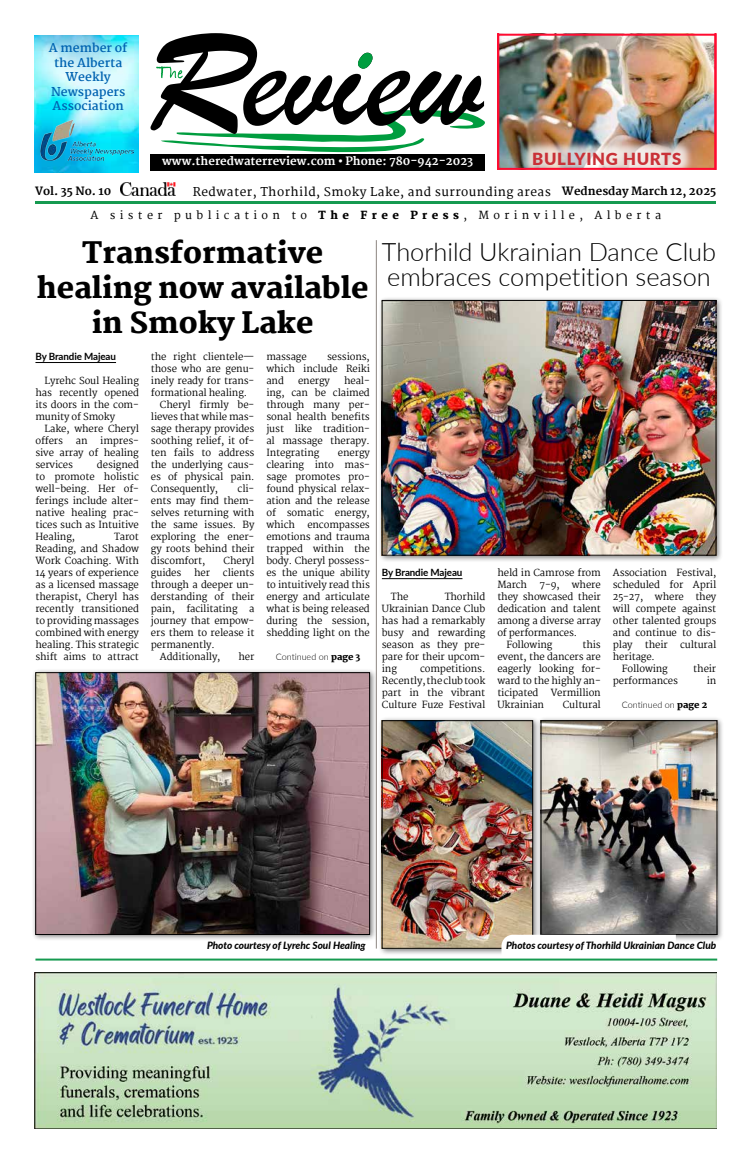
<style>
.page{position:relative;width:756px;height:1170px;background:#fff}
.page>*{position:absolute;margin:0;border:0;box-sizing:border-box;transform-origin:0 0}
.t1{font:800 29px/35px "Martel";color:#000;text-align:center}
.t2{font:300 25.4px/25.4px "Lato";color:#000}
.t3{font:900 16.7px "Lato";letter-spacing:.04em;color:#c93137}
.t4{font:600 12px "Martel";letter-spacing:.04em;color:#000}
.t5{font:700 12px/14.4px "Martel";color:#0063b1;text-align:center}
.t6{font:800 11.3px "Martel";color:#fff}
.t7{font:800 11.3px "Martel";color:#000}
.t8{font:600 11px "Martel";letter-spacing:.4em;color:#000}
.t9{font:italic 800 10px "Lato";color:#000}
.t10{font:700 10px "Lato";letter-spacing:-.01em;color:#000}
.t11{font:9.7px/12px "Martel";letter-spacing:-.01em;color:#000;text-align:justify}
.t12{font:300 9px "Lato";color:#000}
.s1{font-weight:800}
.s2{font-family:"Martel";font-weight:800}
</style>
<div class="page">
<svg style="left:150px;top:33px;width:335px;height:119px"></svg>
<hr style="left:35px;top:201px;width:681px;height:2px;background:#169a50">
<img style="left:35px;top:36px;width:104px;height:136px">
<img style="left:40px;top:119px;width:93px;height:41px">
<div style="left:150px;top:154px;width:335px;height:16px;background:#000"></div>
<img style="left:500px;top:37px;width:213px;height:130px">
<div style="left:519px;top:139px;width:174px;height:31px;background:#fff;opacity:.77"></div>
<div style="left:497px;top:34px;width:219px;height:136px;border:2px solid #ff0b30"></div>
<img style="left:34px;top:972px;width:682px;height:156px">
<hr style="left:35px;top:958px;width:682px;height:2px;background:#169a50">
<img style="left:121px;top:182px;width:54px;height:13px">
<hr style="left:376px;top:240px;width:1px;height:708px;background:#8c8581">
<div style="left:31px;top:668px;width:346px;height:273px;background:#000;opacity:.5"></div>
<img style="left:37px;top:674px;width:331px;height:258px">
<div style="left:35px;top:672px;width:335px;height:262px;border:1px solid #000"></div>
<hr style="left:35px;top:362px;width:81px;height:1px;background:#000">
<hr style="left:382px;top:578px;width:80px;height:1px;background:#000">
<div style="left:378px;top:716px;width:162px;height:239px;background:#000;opacity:.5"></div>
<img style="left:384px;top:722px;width:147px;height:224px">
<div style="left:382px;top:720px;width:151px;height:228px;border:1px solid #000"></div>
<div style="left:378px;top:296px;width:345px;height:266px;background:#000;opacity:.5"></div>
<img style="left:384px;top:302px;width:330px;height:251px">
<div style="left:382px;top:300px;width:334px;height:255px;border:1px solid #000"></div>
<div style="left:536px;top:716px;width:188px;height:225px;background:#000;opacity:.5"></div>
<img style="left:542px;top:722px;width:173px;height:210px">
<div style="left:540px;top:720px;width:177px;height:214px;border:1px solid #000"></div>
<svg style="left:501px;top:934px;width:174px;height:21px"></svg>
<p class="t5" style="left:49px;top:41px;width:80px">A member of the Alberta<br>Weekly<br>Newspapers<br>Association</p>
<h3 class="t3" style="left:532px;top:146px;width:151px">BULLYING HURTS</h3>
<p class="t6" style="left:162px;top:154px;width:312px">www.theredwaterreview.com • Phone: 780-942-2023</p>
<p class="t4" style="left:193px;top:184px;width:359px">Redwater, Thorhild, Smoky Lake, and surrounding areas</p>
<p class="t8" style="left:91px;top:209px;width:572px">A sister publication to <span class="s1">The Free Press</span>, Morinville, Alberta</p>
<p class="t7" style="left:35px;top:184px;width:78px">Vol. 35 No. 10</p>
<p class="t7" style="left:562px;top:184px;width:156px">Wednesday March 12, 2025</p>
<h1 class="t1" style="left:37px;top:235px;width:333px">Transformative healing now available in Smoky Lake</h1>
<h2 class="t2" style="left:382px;top:238px;width:336px">Thorhild Ukrainian Dance Club embraces competition season</h2>
<p class="t10" style="left:35px;top:349px;width:82px">By Brandie Majeau</p>
<p class="t11" style="left:35px;top:375px;width:105px;text-indent:9px">Lyrehc Soul Healing has recently opened its doors in the com&shy;munity of Smoky</p>
<p class="t11" style="left:35px;top:423px;width:105px;text-indent:9px">Lake, where Cheryl offers</p>
<p class="t11" style="left:35px;top:435px;width:105px;text-indent:65px">impres&shy;sive array of healing services</p>
<p class="t11" style="left:76px;top:435px;width:13px">an</p>
<p class="t11" style="left:35px;top:459px;width:105px;text-indent:61px">designed to promote holistic well-being. Her of&shy;ferings include alter&shy;native healing prac&shy;tices such as Intuitive Healing,</p>
<p class="t11" style="left:35px;top:531px;width:105px;text-indent:79px">Tarot Reading, and Shadow Work Coaching. With 14 years of experience as a licensed massage therapist, Cheryl has recently transitioned to providing massages combined with energy healing. This strategic shift aims to attract</p>
<p class="t11" style="left:151px;top:351px;width:105px">the right clientele—</p>
<p class="t11" style="left:151px;top:363px;width:105px">those who are genu-</p>
<p class="t11" style="left:151px;top:375px;width:105px">inely ready for trans-</p>
<p class="t11" style="left:151px;top:387px;width:98px">formational healing.</p>
<p class="t11" style="left:160px;top:399px;width:96px">Cheryl firmly be-</p>
<p class="t11" style="left:151px;top:411px;width:105px">lieves that while mas-</p>
<p class="t11" style="left:151px;top:423px;width:105px">sage therapy provides</p>
<p class="t11" style="left:151px;top:435px;width:105px">soothing relief, it of-</p>
<p class="t11" style="left:151px;top:447px;width:105px">ten fails to address</p>
<p class="t11" style="left:151px;top:459px;width:105px">the underlying caus-</p>
<p class="t11" style="left:151px;top:471px;width:105px">es of physical pain.</p>
<p class="t11" style="left:151px;top:483px;width:69px">Consequently,</p>
<p class="t11" style="left:151px;top:483px;width:105px;text-indent:87px">cli&shy;ents may find them&shy;selves returning with the same issues. By exploring the ener&shy;gy roots behind their discomfort,</p>
<p class="t11" style="left:223px;top:555px;width:32px">Cheryl</p>
<p class="t11" style="left:151px;top:567px;width:32px">guides</p>
<p class="t11" style="left:194px;top:567px;width:17px">her</p>
<p class="t11" style="left:223px;top:567px;width:33px">clients</p>
<p class="t11" style="left:151px;top:579px;width:105px">through a deeper un-</p>
<p class="t11" style="left:151px;top:591px;width:105px">derstanding of their</p>
<p class="t11" style="left:151px;top:603px;width:105px">pain, facilitating a</p>
<p class="t11" style="left:151px;top:615px;width:105px">journey that empow-</p>
<p class="t11" style="left:151px;top:627px;width:105px">ers them to release it</p>
<p class="t11" style="left:151px;top:639px;width:65px">permanently.</p>
<p class="t11" style="left:160px;top:651px;width:62px">Additionally,</p>
<p class="t11" style="left:238px;top:651px;width:17px">her</p>
<p class="t11" style="left:266px;top:351px;width:105px;text-indent:61px">sessions, which include Reiki and</p>
<p class="t11" style="left:266px;top:351px;width:42px">massage</p>
<p class="t11" style="left:266px;top:375px;width:105px;text-indent:78px">heal&shy;ing, can be claimed through many per&shy;sonal health benefits just like tradition&shy;al massage therapy.<br>Integrating</p>
<p class="t11" style="left:298px;top:375px;width:33px">energy</p>
<p class="t11" style="left:266px;top:447px;width:105px;text-indent:71px">energy clearing into mas&shy;sage promotes pro&shy;found physical relax&shy;ation and the release of somatic energy, which</p>
<p class="t11" style="left:266px;top:519px;width:105px;text-indent:41px">encompasses emotions and trauma trapped within the body. Cheryl possess&shy;es the unique ability to intuitively read this energy and articulate what is being released during the session, shedding light on the</p>
<p class="t12" style="left:276px;top:651px;width:86px">Continued on <span class="s2">page 3</span></p>
<p class="t10" style="left:382px;top:565px;width:82px">By Brandie Majeau</p>
<p class="t11" style="left:391px;top:591px;width:19px">The</p>
<p class="t11" style="left:382px;top:591px;width:105px;text-indent:63px">Thorhild Ukrainian Dance Club has had a remarkably busy and rewarding season as they pre&shy;pare for their upcom&shy;ing</p>
<p class="t11" style="left:382px;top:663px;width:105px;text-indent:38px">competitions.<br>Recently, the club took part in the vibrant Culture Fuze Festival</p>
<p class="t11" style="left:497px;top:567px;width:105px">held in Camrose from<br>March</p>
<p class="t11" style="left:539px;top:579px;width:22px">7-9,</p>
<p class="t11" style="left:571px;top:579px;width:30px">where</p>
<p class="t11" style="left:497px;top:591px;width:105px">they showcased their</p>
<p class="t11" style="left:497px;top:603px;width:105px">dedication and talent</p>
<p class="t11" style="left:497px;top:615px;width:105px">among a diverse array</p>
<p class="t11" style="left:497px;top:627px;width:81px">of performances.</p>
<p class="t11" style="left:506px;top:639px;width:48px">Following</p>
<p class="t11" style="left:497px;top:639px;width:105px;text-indent:85px">this event, the dancers are eagerly looking for&shy;ward to the highly an&shy;ticipated</p>
<p class="t11" style="left:550px;top:687px;width:52px">Vermillion</p>
<p class="t11" style="left:497px;top:699px;width:48px">Ukrainian</p>
<p class="t11" style="left:562px;top:699px;width:39px">Cultural</p>
<p class="t11" style="left:612px;top:567px;width:105px">Association Festival, scheduled for April 25-27, where they will compete against other talented groups and continue to dis&shy;play</p>
<p class="t11" style="left:644px;top:639px;width:24px">their</p>
<p class="t11" style="left:680px;top:639px;width:38px">cultural</p>
<p class="t11" style="left:621px;top:651px;width:48px;text-indent:-9px">heritage.<br>Following</p>
<p class="t11" style="left:693px;top:663px;width:24px">their</p>
<p class="t11" style="left:612px;top:675px;width:67px">performances</p>
<p class="t11" style="left:706px;top:675px;width:11px">in</p>
<p class="t12" style="left:621px;top:699px;width:87px">Continued on <span class="s2">page 2</span></p>
<p class="t9" style="left:207px;top:937px;width:160px">Photo courtesy of Lyrehc Soul Healing</p>
<p class="t9" style="left:506px;top:937px;width:212px">Photos courtesy of Thorhild Ukrainian Dance Club</p>
</div>
